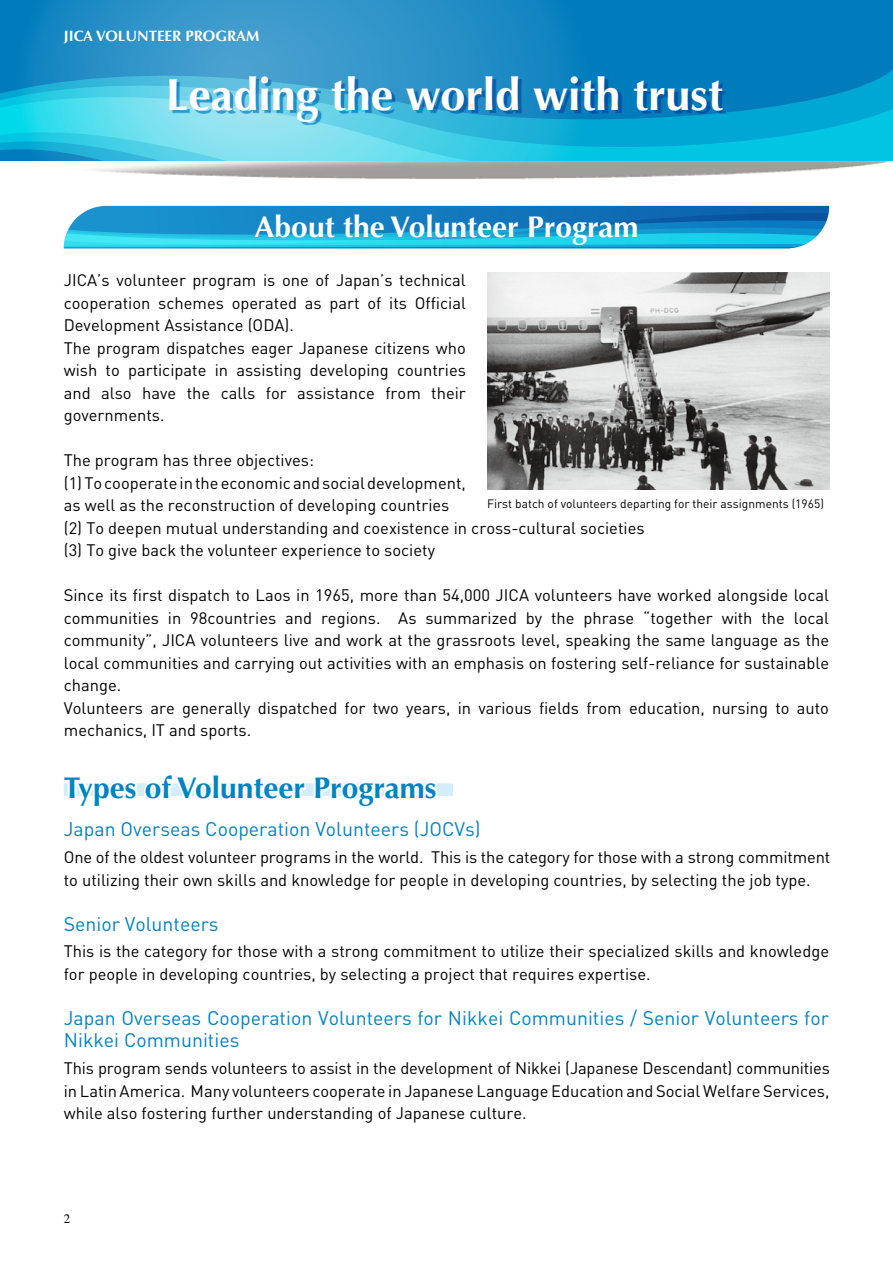
<style>
.page{position:relative;width:893px;height:1263px;background:#fff}
.page>*{position:absolute;margin:0;border:0;box-sizing:border-box;transform-origin:0 0}
.t1{font:700 45px "Optima";color:#fff}
.t2{font:700 30px "Optima";color:#0084c4}
.t3{font:700 30px "Optima";color:#fff}
.t4{font:19.5px/22.5px "DIN";color:#0084c4}
.t5{font:16.5px/22.5px "DIN";color:#000}
.t6{font:700 15px "Optima";color:#fff}
.t7{font:12.75px "Times";color:#000}
.t8{font:12px "DIN";color:#000}
</style>
<div class="page">
<svg style="left:64px;top:206px;width:765px;height:42px;background:#1c99cd"></svg>
<img style="left:95px;top:161px;width:796px;height:18px">
<svg style="left:0;top:0;width:893px;height:67px;background:#1a89c3"></svg>
<svg style="left:0;top:67px;width:893px;height:19px;background:#1c8dc5"></svg>
<svg style="left:0;top:86px;width:893px;height:75px;background:#13add6"></svg>
<svg style="left:0;top:97px;width:864px;height:64px;background:#33c5e2"></svg>
<svg style="left:173px;top:79px;width:553px;height:46px;background:#2b97cb"></svg>
<div style="left:64px;top:783px;width:389px;height:13px;background:#d3edfb"></div>
<svg style="left:64px;top:783px;width:377px;height:13px;background:#f8fcfe"></svg>
<img style="left:487px;top:272px;width:342px;height:218px">
<p class="t6" style="left:64px;top:27px;width:197px">JICA VOLUNTEER PROGRAM</p>
<h1 class="t1" style="left:166px;top:68px;width:559px">Leading the world with trust</h1>
<h2 class="t3" style="left:255px;top:210px;width:385px">About the Volunteer Program</h2>
<p class="t5" style="left:64px;top:269px;width:404px">JICA’s volunteer program is one of Japan’s technical cooperation schemes operated as part of its Official Development Assistance (ODA).<br>The program dispatches eager Japanese citizens who wish to participate in assisting developing countries and also have the calls for assistance from their governments.</p>
<p class="t5" style="left:64px;top:449px;width:582px">The program has three objectives: (1)Tocooperateintheeconomicandsocialdevelopment,<br>as well as the reconstruction of developing countries<br>(2) To deepen mutual understanding and coexistence in cross-cultural societies (3) To give back the volunteer experience to society</p>
<p class="t5" style="left:64px;top:584px;width:767px">Since its first dispatch to Laos in 1965, more than 54,000 JICA volunteers have worked alongside local communities in 98countries and regions. As summarized by the phrase “together with the local community“, JICA volunteers live and work at the grassroots level, speaking the same language as the local communities and carrying out activities with an emphasis on fostering self-reliance for sustainable change.<br>Volunteers are generally dispatched for two years, in various fields from education, nursing to auto mechanics, IT and sports.</p>
<p class="t8" style="left:487px;top:496px;width:338px">First batch of volunteers departing for their assignments (1965)</p>
<p class="t5" style="left:153px;top:641px;width:9px;rotate:-180deg">“</p>
<h2 class="t2" style="left:64px;top:770px;width:374px">Types of Volunteer Programs</h2>
<p class="t4" style="left:64px;top:818px;width:418px">Japan Overseas Cooperation Volunteers (JOCVs)</p>
<p class="t5" style="left:64px;top:846px;width:768px">One of the oldest volunteer programs in the world. This is the category for those with a strong commitment to utilizing their own skills and knowledge for people in developing countries, by selecting the job type.</p>
<p class="t4" style="left:64px;top:912px;width:156px">Senior Volunteers</p>
<p class="t5" style="left:64px;top:940px;width:767px">This is the category for those with a strong commitment to utilize their specialized skills and knowledge for people in developing countries, by selecting a project that requires expertise.</p>
<p class="t4" style="left:64px;top:1006px;width:767px">Japan Overseas Cooperation Volunteers for Nikkei Communities / Senior Volunteers for<br>Nikkei Communities</p>
<p class="t5" style="left:64px;top:1057px;width:768px;text-align:justify">This program sends volunteers to assist in the development of Nikkei (Japanese Descendant) communities in Latin America. Many volunteers cooperate in Japanese Language Education and Social Welfare Services, while also fostering further understanding of Japanese culture.</p>
<p class="t7" style="left:64px;top:1206px;width:8px">2</p>
</div>
